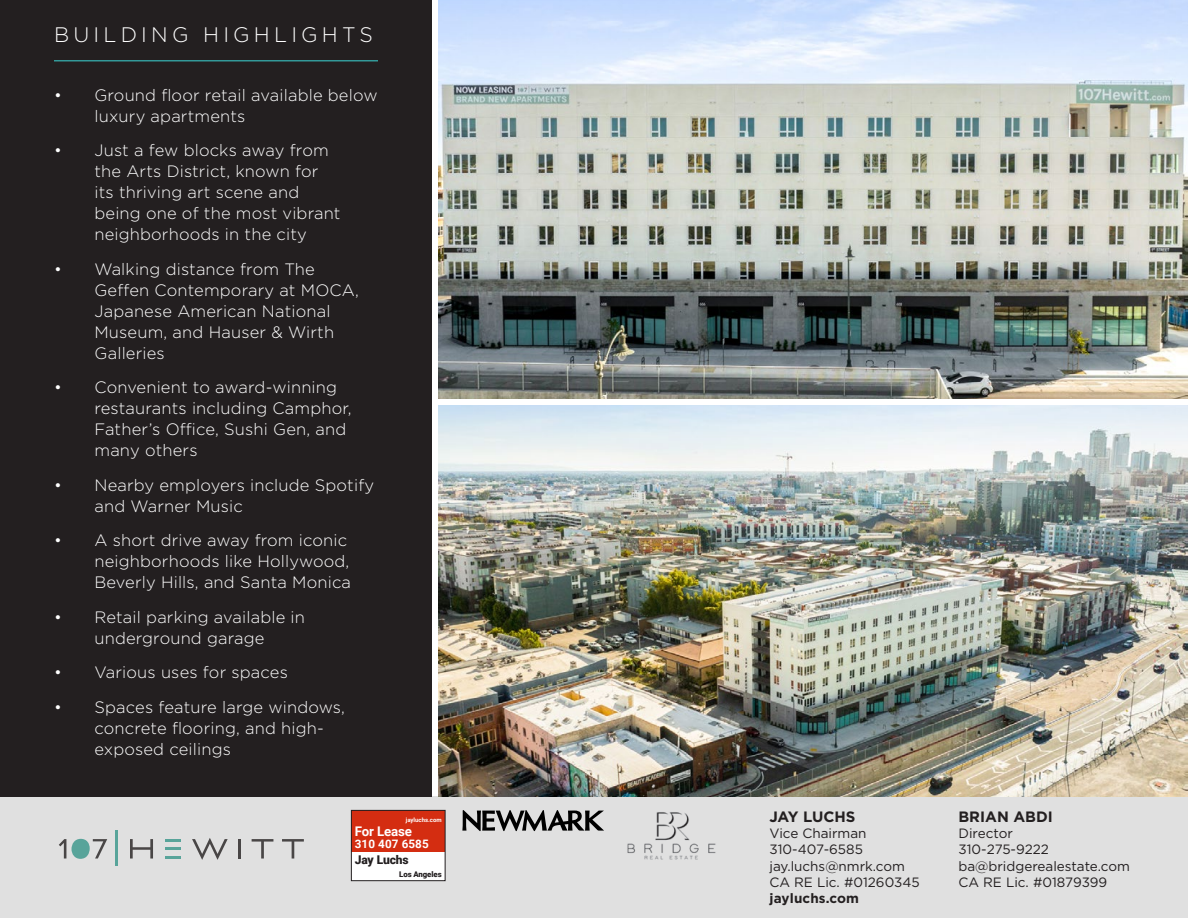
<style>
.page{position:relative;width:1188px;height:918px;background:#fff}
.page>*{position:absolute;margin:0;border:0;box-sizing:border-box;transform-origin:0 0}
.t1{font:300 21px "Gotham";letter-spacing:.2em;color:#fff}
.t2{font:300 16.5px/21px "Gotham";letter-spacing:.01em;color:#fff}
.t3{font:700 15px "Gotham";color:#231f20}
.t4{font:13.5px/16.2px "Gotham";color:#231f20}
.t5{font:700 13.5px "Gotham";letter-spacing:.01em;color:#231f20}
.t6{font:700 13.35px "Roboto";letter-spacing:-.01em;color:#fff}
.t7{font:900 12px "Roboto";letter-spacing:-.01em;color:#231f20}
.t8{font:700 11.7px "Roboto";letter-spacing:.01em;color:#fff}
.t9{font:900 7.8px "Roboto";letter-spacing:-.01em;color:#231f20}
.t10{font:700 6px "Roboto";color:#fff}
</style>
<div class="page">
<div style="left:0;top:796px;width:1188px;height:122px;background:#e0e0e0"></div>
<img style="left:627px;top:812px;width:89px;height:48px">
<svg style="left:130px;top:839px;width:23px;height:20px"></svg>
<svg style="left:192px;top:838px;width:36px;height:22px"></svg>
<hr style="left:238px;top:839px;width:3px;height:20px;background:#494646">
<svg style="left:252px;top:839px;width:21px;height:20px"></svg>
<svg style="left:282px;top:839px;width:22px;height:20px"></svg>
<hr style="left:165px;top:839px;width:16px;height:3px;background:#58a49a">
<hr style="left:165px;top:847px;width:16px;height:3px;background:#58a49a">
<svg style="left:165px;top:856px;width:16px;height:2px"></svg>
<svg style="left:59px;top:839px;width:7px;height:20px"></svg>
<svg style="left:93px;top:839px;width:14px;height:20px"></svg>
<div style="left:72px;top:839px;width:18px;height:20px;background:#58a49a;border-radius:50%"></div>
<hr style="left:116px;top:830px;width:2px;height:36px;background:#58a49a">
<svg style="left:462px;top:810px;width:142px;height:21px"></svg>
<div style="left:351px;top:810px;width:94px;height:71px;background:#fff"></div>
<div style="left:351px;top:810px;width:94px;height:42px;background:#d42d11"></div>
<div style="left:351px;top:810px;width:95px;height:71px;border:1px solid #231f20"></div>
<div style="left:0;top:0;width:432px;height:796px;background:#231f20"></div>
<img style="left:439px;top:0;width:749px;height:398px">
<img style="left:439px;top:405px;width:749px;height:391px">
<hr style="left:54px;top:60px;width:324px;height:2px;background:#399">
<p class="t1" style="left:54px;top:22px;width:321px">BUILDING HIGHLIGHTS</p>
<p class="t2" style="left:94px;top:84px;width:285px;text-indent:-40px">• Ground floor retail available below luxury apartments</p>
<p class="t2" style="left:94px;top:140px;width:248px;text-indent:-40px">• Just a few blocks away from the Arts District, known for its thriving art scene and being one of the most vibrant neighborhoods in the city</p>
<p class="t2" style="left:94px;top:258px;width:266px;text-indent:-40px">• Walking distance from The<br>Geffen Contemporary at MOCA,<br>Japanese American National<br>Museum, and Hauser &amp; Wirth<br>Galleries</p>
<p class="t2" style="left:94px;top:377px;width:258px;text-indent:-40px">• Convenient to award-winning restaurants including Camphor,<br>Father’s Office, Sushi Gen, and many others</p>
<p class="t2" style="left:94px;top:474px;width:281px;text-indent:-40px">• Nearby employers include Spotify and Warner Music</p>
<p class="t2" style="left:94px;top:530px;width:258px;text-indent:-40px">• A short drive away from iconic neighborhoods like Hollywood,<br>Beverly Hills, and Santa Monica</p>
<p class="t2" style="left:54px;top:606px;width:252px;text-align:center">• Retail parking available in underground garage</p>
<p class="t2" style="left:54px;top:662px;width:235px">• Various uses for spaces</p>
<p class="t2" style="left:94px;top:696px;width:252px;text-indent:-40px">• Spaces feature large windows, concrete flooring, and high&shy;exposed ceilings</p>
<p class="t10" style="left:406px;top:816px;width:37px">jayluchs.com</p>
<p class="t6" style="left:355px;top:822px;width:59px">For Lease</p>
<p class="t7" style="left:355px;top:852px;width:55px">Jay Luchs</p>
<p class="t9" style="left:399px;top:869px;width:44px">Los Angeles</p>
<p class="t8" style="left:355px;top:836px;width:76px">310 407 6585</p>
<p class="t3" style="left:770px;top:807px;width:87px">JAY LUCHS</p>
<p class="t4" style="left:770px;top:825px;width:152px">Vice Chairman<br>310-407-6585 jay.luchs@nmrk.com<br>CA RE Lic. #01260345</p>
<p class="t5" style="left:770px;top:889px;width:91px">jayluchs.com</p>
<p class="t3" style="left:958px;top:807px;width:96px">BRIAN ABDI</p>
<p class="t4" style="left:958px;top:825px;width:173px">Director<br>310-275-9222 ba@bridgerealestate.com<br>CA RE Lic. #01879399</p>
</div>
